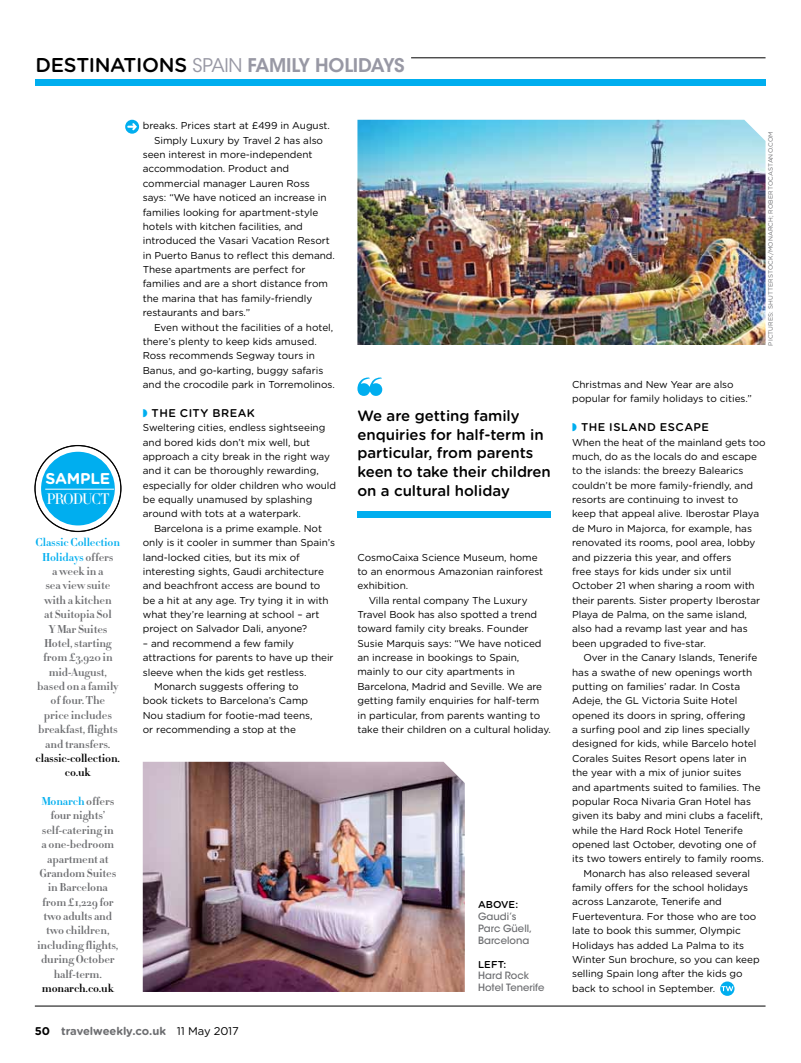
<style>
.page{position:relative;width:801px;height:1063px;background:#fff}
.page>*{position:absolute;margin:0;border:0;box-sizing:border-box;transform-origin:0 0}
.t1{font:600 18.75px "ITC Avant Garde Std";letter-spacing:-.02em;color:#9898a4}
.t2{font:700 15.62px "Gotham Rounded";color:#fff}
.t3{font:500 15px/18.8px "Gotham Rounded";letter-spacing:-.005em;color:#000}
.t4{font:300 15px "Didot HTF 11";letter-spacing:-.07em;color:#fff}
.t5{font:700 11.25px/14.4px "Didot HTF 06";letter-spacing:-.01em;color:#6d6e71;text-align:center}
.t6{font:700 11.25px/14.4px "Didot HTF 06";letter-spacing:-.01em;color:#000;text-align:center}
.t7{font:700 11.25px "Gotham Rounded";letter-spacing:-.005em;color:#6d6e71}
.t8{font:500 11.25px "Gotham Rounded";letter-spacing:.05em;color:#000}
.t9{font:10px/14.4px "Gotham Rounded";letter-spacing:-.005em;color:#000}
.t10{font:500 10px/11.9px "ITC Avant Garde Std";color:#6d6e71}
.t11{font:500 10px "Gotham Rounded";letter-spacing:.075em;color:#000}
.t12{font:6.25px "Gotham Rounded";letter-spacing:.02em;color:#6d6e71}
.s1{font-family:"Gotham Rounded";font-weight:500;font-size:20px;color:#000}
.s2{font-weight:400}
.s3{color:#00aeef}
.s4{color:#000}
.s5{font-weight:400;color:#000}
</style>
<div class="page">
<hr style="left:411px;top:58px;width:354px;height:1px;background:#000">
<div style="left:35px;top:80px;width:730px;height:6px;background:#00aeef"></div>
<hr style="left:35px;top:1006px;width:730px;height:1px;background:#000">
<div style="left:41px;top:452px;width:74px;height:73px;background:#00aeef;border-radius:50%"></div>
<hr style="left:45px;top:489px;width:69px;height:1px;background:#fff">
<div style="left:357px;top:511px;width:194px;height:6px;background:#00aeef"></div>
<svg style="left:357px;top:378px;width:25px;height:18px"></svg>
<img style="left:357px;top:120px;width:408px;height:225px">
<img style="left:143px;top:762px;width:322px;height:230px">
<div style="left:125px;top:120px;width:14px;height:14px;background:#00aeef;border-radius:50%"></div>
<svg style="left:127px;top:123px;width:10px;height:7px"></svg>
<div style="left:720px;top:981px;width:14px;height:15px;background:#00aeef;border-radius:50%"></div>
<svg style="left:721px;top:986px;width:12px;height:5px"></svg>
<h1 class="t1" style="left:35px;top:54px;width:370px"><span class="s1">destinations</span> <span class="s2">SPAIN</span> FAMILY HOLIDAYS</h1>
<h2 class="t2" style="left:45px;top:467px;width:13px">samp</h2>
<h2 class="t2" style="left:91px;top:467px;width:19px">le</h2>
<h3 class="t4" style="left:46px;top:490px;width:65px">PRODUCT</h3>
<p class="t5" style="left:36px;top:535px;width:86px"><span class="s3">Classic Collection<br>Holidays</span> offers<br>a week in a<br>sea view suite with a kitchen<br>at Suitopia Sol<br>Y Mar Suites<br>Hotel, starting from £3,920 in mid-August, based on a family of four. The<br>price includes breakfast, flights and transfers.</p>
<p class="t6" style="left:36px;top:751px;width:86px">classic-collection. co.uk</p>
<p class="t5" style="left:37px;top:794px;width:83px"><span class="s3">Monarch</span> offers four nights’ self-catering in<br>a one-bedroom apartment at<br>Grandom Suites in Barcelona from £1,229 for two adults and two children, including flights, during October half-term.</p>
<p class="t6" style="left:42px;top:981px;width:74px">monarch.co.uk</p>
<p class="t9" style="left:143px;top:118px;width:189px">breaks. Prices start at £499 in August.</p>
<p class="t9" style="left:154px;top:133px;width:171px">Simply Luxury by Travel 2 has also</p>
<p class="t9" style="left:143px;top:147px;width:171px">seen interest in more-independent</p>
<p class="t9" style="left:143px;top:161px;width:148px">accommodation. Product and</p>
<p class="t9" style="left:143px;top:176px;width:169px">commercial manager Lauren Ross</p>
<p class="t9" style="left:143px;top:190px;width:185px">says: “We have noticed an increase in</p>
<p class="t9" style="left:143px;top:204px;width:177px">families looking for apartment-style</p>
<p class="t9" style="left:143px;top:219px;width:162px">hotels with kitchen facilities, and</p>
<p class="t9" style="left:143px;top:233px;width:189px">introduced the Vasari Vacation Resort</p>
<p class="t9" style="left:143px;top:248px;width:194px">in Puerto Banus to reflect this demand.</p>
<p class="t9" style="left:143px;top:262px;width:164px">These apartments are perfect for</p>
<p class="t9" style="left:143px;top:276px;width:187px">families and are a short distance from</p>
<p class="t9" style="left:143px;top:291px;width:171px">the marina that has family-friendly</p>
<p class="t9" style="left:143px;top:305px;width:109px">restaurants and bars.”</p>
<p class="t9" style="left:154px;top:319px;width:181px">Even without the facilities of a hotel,</p>
<p class="t9" style="left:143px;top:334px;width:175px">there’s plenty to keep kids amused.</p>
<p class="t9" style="left:143px;top:348px;width:174px">Ross recommends Segway tours in</p>
<p class="t9" style="left:143px;top:362px;width:182px">Banus, and go-karting, buggy safaris</p>
<p class="t9" style="left:143px;top:377px;width:194px">and the crocodile park in Torremolinos.</p>
<p class="t8" style="left:152px;top:405px;width:105px">THE CITY BREAK</p>
<p class="t9" style="left:143px;top:420px;width:195px">Sweltering cities, endless sightseeing and bored kids don’t mix well, but approach a city break in the right way and it can be thoroughly rewarding, especially for older children who would be equally unamused by splashing around with tots at a waterpark.</p>
<p class="t9" style="left:143px;top:521px;width:194px;text-indent:11px">Barcelona is a prime example. Not only is it cooler in summer than Spain’s land-locked cities, but its mix of interesting sights, Gaudi architecture and beachfront access are bound to be a hit at any age. Try tying it in with what they’re learning at school – art project on Salvador Dali, anyone?</p>
<p class="t9" style="left:143px;top:636px;width:153px">– and recommend a few family</p>
<p class="t9" style="left:143px;top:650px;width:192px">attractions for parents to have up their</p>
<p class="t9" style="left:143px;top:664px;width:165px">sleeve when the kids get restless.</p>
<p class="t9" style="left:154px;top:679px;width:146px">Monarch suggests offering to</p>
<p class="t9" style="left:143px;top:693px;width:167px">book tickets to Barcelona’s Camp</p>
<p class="t9" style="left:143px;top:707px;width:171px">Nou stadium for footie-mad teens,</p>
<p class="t9" style="left:143px;top:722px;width:155px">or recommending a stop at the</p>
<p class="t7" style="left:35px;top:1023px;width:205px"><span class="s4">50</span> travelweekly.co.uk <span class="s5">11 May 2017</span></p>
<h3 class="t3" style="left:357px;top:406px;width:195px">We are getting family enquiries for half-term in particular, from parents keen to take their children on a cultural holiday</h3>
<p class="t9" style="left:357px;top:549px;width:182px">CosmoCaixa Science Museum, home</p>
<p class="t9" style="left:357px;top:564px;width:187px">to an enormous Amazonian rainforest</p>
<p class="t9" style="left:357px;top:578px;width:52px">exhibition.</p>
<p class="t9" style="left:369px;top:592px;width:160px">Villa rental company The Luxury</p>
<p class="t9" style="left:357px;top:607px;width:181px">Travel Book has also spotted a trend</p>
<p class="t9" style="left:357px;top:621px;width:173px">toward family city breaks. Founder</p>
<p class="t9" style="left:357px;top:636px;width:186px">Susie Marquis says: “We have noticed</p>
<p class="t9" style="left:357px;top:650px;width:163px">an increase in bookings to Spain,</p>
<p class="t9" style="left:357px;top:664px;width:159px">mainly to our city apartments in</p>
<p class="t9" style="left:357px;top:679px;width:186px">Barcelona, Madrid and Seville. We are</p>
<p class="t9" style="left:357px;top:693px;width:183px">getting family enquiries for half-term</p>
<p class="t9" style="left:357px;top:707px;width:184px">in particular, from parents wanting to</p>
<p class="t9" style="left:357px;top:722px;width:195px">take their children on a cultural holiday.</p>
<p class="t11" style="left:478px;top:898px;width:42px">above:</p>
<p class="t10" style="left:478px;top:911px;width:56px">Gaudi’s<br>Parc Güell,<br>Barcelona</p>
<p class="t11" style="left:478px;top:957px;width:30px">left:</p>
<p class="t10" style="left:478px;top:970px;width:68px">Hard Rock<br>Hotel Tenerife</p>
<p class="t12" style="left:766px;top:346px;width:215px;rotate:-90deg">PICTUREs: Shutterstock/monarch; robertocastano.com</p>
<p class="t9" style="left:572px;top:377px;width:181px">Christmas and New Year are also popular for family holidays to cities.”</p>
<p class="t8" style="left:581px;top:419px;width:58px">THE ISLAND</p>
<p class="t8" style="left:660px;top:419px;width:49px">ESCAPE</p>
<p class="t9" style="left:572px;top:434px;width:195px">When the heat of the mainland gets too much, do as the locals do and escape to the islands: the breezy Balearics couldn’t be more family‑friendly, and resorts are continuing to invest to<br>keep that appeal alive. Iberostar Playa de Muro in Majorca, for example, has renovated its rooms, pool area, lobby and pizzeria this year, and offers<br>free stays for kids under six until October 21 when sharing a room with their parents. Sister property Iberostar Playa de Palma, on the same island, also had a revamp last year and has been upgraded to five-star.</p>
<p class="t9" style="left:583px;top:650px;width:175px">Over in the Canary Islands, Tenerife</p>
<p class="t9" style="left:572px;top:664px;width:182px">has a swathe of new openings worth</p>
<p class="t9" style="left:572px;top:679px;width:170px">putting on families’ radar. In Costa</p>
<p class="t9" style="left:572px;top:693px;width:167px">Adeje, the GL Victoria Suite Hotel</p>
<p class="t9" style="left:572px;top:707px;width:175px">opened its doors in spring, offering</p>
<p class="t9" style="left:572px;top:722px;width:179px">a surfing pool and zip lines specially</p>
<p class="t9" style="left:572px;top:736px;width:186px">designed for kids, while Barcelo hotel</p>
<p class="t9" style="left:572px;top:751px;width:176px">Corales Suites Resort opens later in</p>
<p class="t9" style="left:572px;top:765px;width:171px">the year with a mix of junior suites</p>
<p class="t9" style="left:572px;top:779px;width:190px">and apartments suited to families. The</p>
<p class="t9" style="left:572px;top:794px;width:180px">popular Roca Nivaria Gran Hotel has</p>
<p class="t9" style="left:572px;top:808px;width:192px">given its baby and mini clubs a facelift,</p>
<p class="t9" style="left:572px;top:822px;width:172px">while the Hard Rock Hotel Tenerife</p>
<p class="t9" style="left:572px;top:837px;width:186px">opened last October, devoting one of</p>
<p class="t9" style="left:572px;top:851px;width:193px">its two towers entirely to family rooms.</p>
<p class="t9" style="left:583px;top:866px;width:168px">Monarch has also released several</p>
<p class="t9" style="left:572px;top:880px;width:177px">family offers for the school holidays</p>
<p class="t9" style="left:572px;top:894px;width:151px">across Lanzarote, Tenerife and</p>
<p class="t9" style="left:572px;top:909px;width:186px">Fuerteventura. For those who are too</p>
<p class="t9" style="left:572px;top:923px;width:170px">late to book this summer, Olympic</p>
<p class="t9" style="left:572px;top:937px;width:174px">Holidays has added La Palma to its</p>
<p class="t9" style="left:572px;top:952px;width:189px">Winter Sun brochure, so you can keep</p>
<p class="t9" style="left:572px;top:966px;width:172px">selling Spain long after the kids go</p>
<p class="t9" style="left:572px;top:981px;width:144px">back to school in September.</p>
</div>
